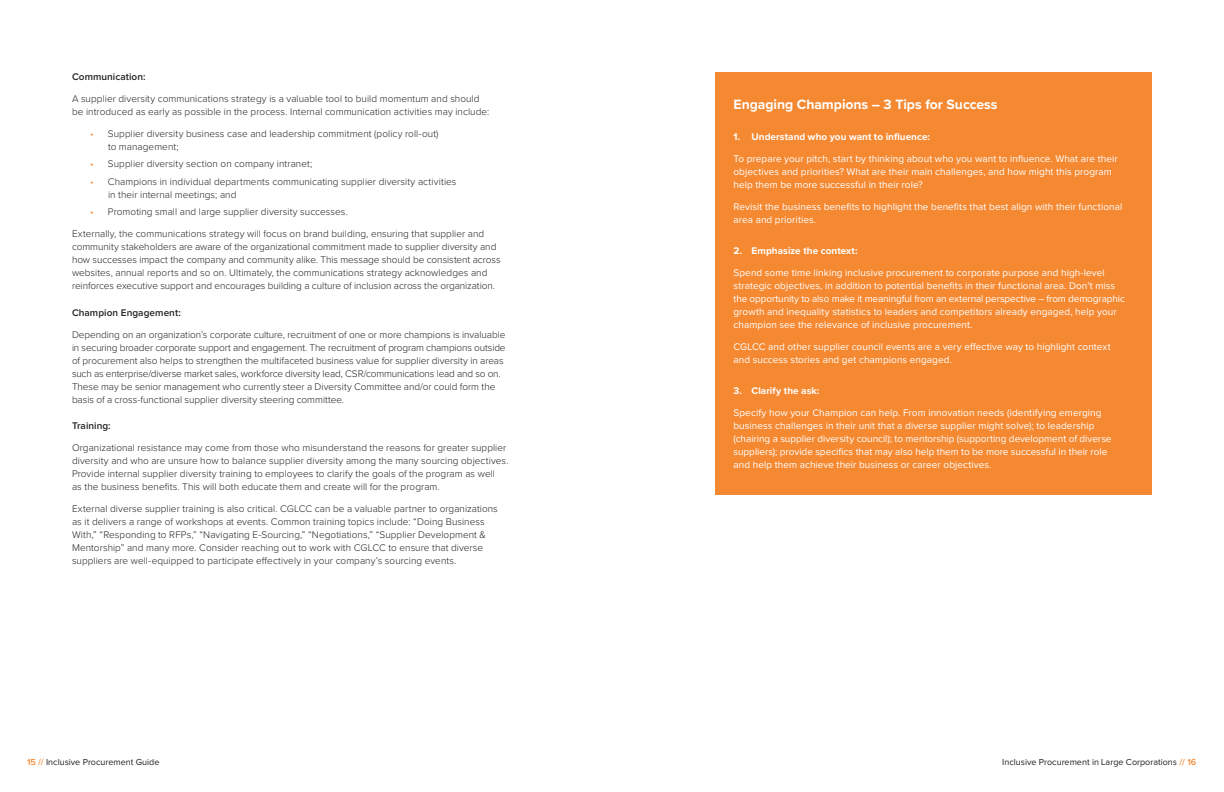
<style>
.page{position:relative;width:1224px;height:792px;background:#fff}
.page>*{position:absolute;margin:0;border:0;box-sizing:border-box;transform-origin:0 0}
.t1{font:700 14px "Proxima Nova";letter-spacing:-.005em;color:#fff}
.t2{font:300 10px/13px "Proxima Nova";letter-spacing:.005em;color:#231f20}
.t3{font:10px/13px "Proxima Nova";letter-spacing:.005em;color:#fff}
.t4{font:700 10px "Proxima Nova";letter-spacing:.005em;color:#fff}
.t5{font:600 10px "Proxima Nova";letter-spacing:.005em;color:#231f20}
.t6{font:9px "Proxima Nova";color:#231f20}
.s1{color:#f58932}
.s2{font-weight:600;color:#f58932}
</style>
<div class="page">
<div style="left:716px;top:72px;width:436px;height:423px;background:#f58932"></div>
<p class="t5" style="left:72px;top:72px;width:75px">Communication:</p>
<p class="t2" style="left:72px;top:92px;width:419px">A supplier diversity communications strategy is a valuable tool to build momentum and should be introduced as early as possible in the process. Internal communication activities may include:</p>
<p class="t2" style="left:108px;top:127px;width:332px;text-indent:-18px"><span class="s1">•</span> Supplier diversity business case and leadership commitment (policy roll-out) to management;</p>
<p class="t2" style="left:90px;top:157px;width:224px"><span class="s1">•</span> Supplier diversity section on company intranet;</p>
<p class="t2" style="left:108px;top:175px;width:350px;text-indent:-18px"><span class="s1">•</span> Champions in individual departments communicating supplier diversity activities in their internal meetings; and</p>
<p class="t2" style="left:90px;top:205px;width:259px"><span class="s1">•</span> Promoting small and large supplier diversity successes.</p>
<p class="t2" style="left:72px;top:227px;width:430px">Externally, the communications strategy will focus on brand building, ensuring that supplier and community stakeholders are aware of the organizational commitment made to supplier diversity and how successes impact the company and community alike. This message should be consistent across websites, annual reports and so on. Ultimately, the communications strategy acknowledges and reinforces executive support and encourages building a culture of inclusion across the organization.</p>
<p class="t5" style="left:72px;top:308px;width:110px">Champion Engagement:</p>
<p class="t2" style="left:72px;top:328px;width:435px">Depending on an organization’s corporate culture, recruitment of one or more champions is invaluable in securing broader corporate support and engagement. The recruitment of program champions outside of procurement also helps to strengthen the multifaceted business value for supplier diversity in areas such as enterprise/diverse market sales, workforce diversity lead, CSR/communications lead and so on.<br>These may be senior management who currently steer a Diversity Committee and/or could form the basis of a cross-functional supplier diversity steering committee.</p>
<p class="t5" style="left:72px;top:421px;width:40px">Training:</p>
<p class="t2" style="left:72px;top:441px;width:438px">Organizational resistance may come from those who misunderstand the reasons for greater supplier diversity and who are unsure how to balance supplier diversity among the many sourcing objectives.<br>Provide internal supplier diversity training to employees to clarify the goals of the program as well<br>as the business benefits. This will both educate them and create will for the program.</p>
<p class="t2" style="left:72px;top:502px;width:427px">External diverse supplier training is also critical. CGLCC can be a valuable partner to organizations as it delivers a range of workshops at events. Common training topics include: “Doing Business With,” “Responding to RFPs,” “Navigating E-Sourcing,” “Negotiations,” “Supplier Development &amp; Mentorship” and many more. Consider reaching out to work with CGLCC to ensure that diverse suppliers are well-equipped to participate effectively in your company’s sourcing events.</p>
<h1 class="t1" style="left:734px;top:94px;width:266px">Engaging Champions – 3 Tips for Success</h1>
<p class="t4" style="left:734px;top:129px;width:198px">1. Understand who you want to influence:</p>
<p class="t3" style="left:734px;top:153px;width:386px">To prepare your pitch, start by thinking about who you want to influence. What are their objectives and priorities? What are their main challenges, and how might this program help them be more successful in their role?</p>
<p class="t3" style="left:734px;top:201px;width:390px">Revisit the business benefits to highlight the benefits that best align with their functional area and priorities.</p>
<p class="t4" style="left:734px;top:243px;width:126px">2. Emphasize the context:</p>
<p class="t3" style="left:734px;top:267px;width:393px">Spend some time linking inclusive procurement to corporate purpose and high-level strategic objectives, in addition to potential benefits in their functional area. Don’t miss the opportunity to also make it meaningful from an external perspective – from demographic growth and inequality statistics to leaders and competitors already engaged, help your champion see the relevance of inclusive procurement.</p>
<p class="t3" style="left:734px;top:341px;width:379px">CGLCC and other supplier council events are a very effective way to highlight context and success stories and get champions engaged.</p>
<p class="t4" style="left:734px;top:383px;width:88px">3. Clarify the ask:</p>
<p class="t3" style="left:734px;top:407px;width:380px">Specify how your Champion can help. From innovation needs (identifying emerging business challenges in their unit that a diverse supplier might solve); to leadership (chairing a supplier diversity council); to mentorship (supporting development of diverse suppliers); provide specifics that may also help them to be more successful in their role and help them achieve their business or career objectives.</p>
<p class="t6" style="left:27px;top:758px;width:134px"><span class="s2">15 //</span> Inclusive Procurement Guide</p>
<p class="t6" style="left:1002px;top:758px;width:196px">Inclusive Procurement in Large Corporations <span class="s2">// 16</span></p>
</div>
